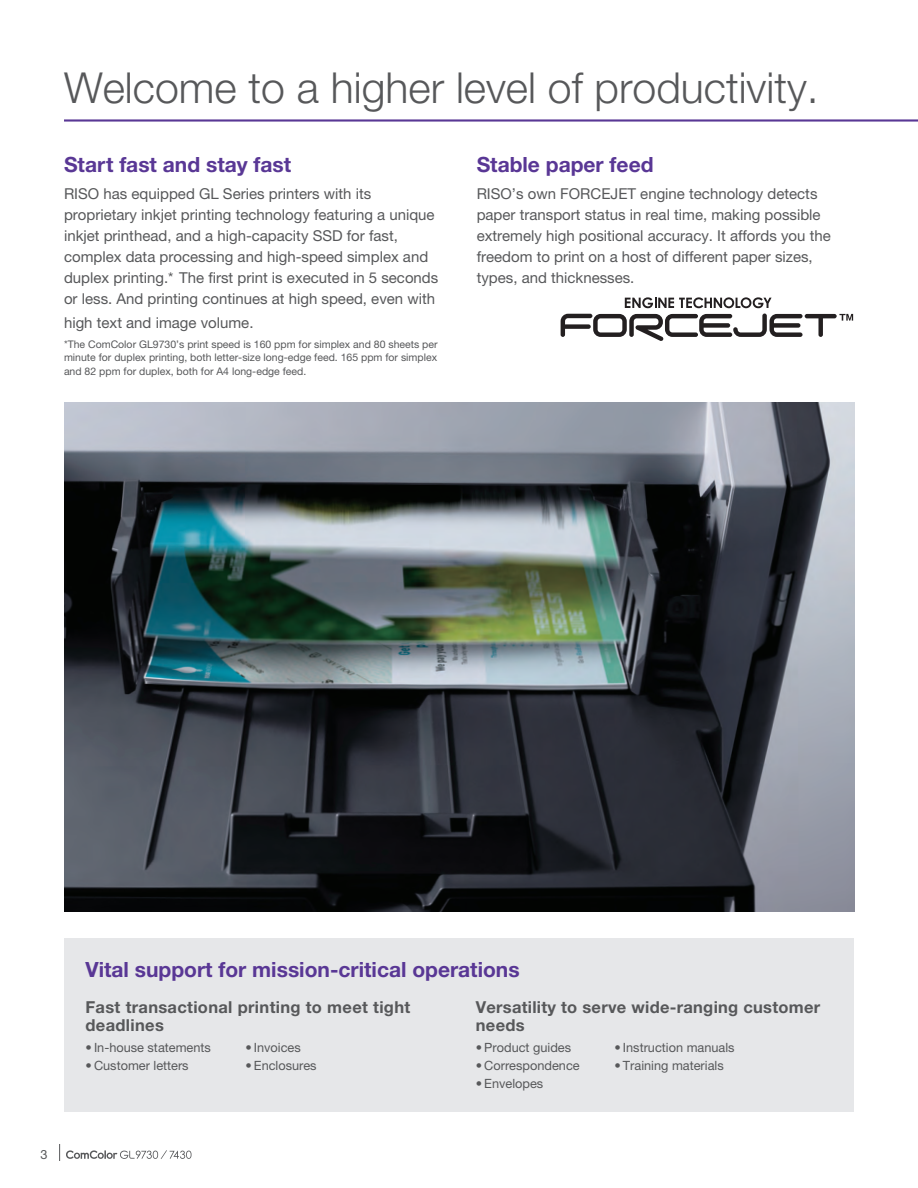
<style>
.page{position:relative;width:918px;height:1188px;background:#fff}
.page>*{position:absolute;margin:0;border:0;box-sizing:border-box;transform-origin:0 0}
.t1{font:300 42.75px "Helvetica Neue";color:#57585a}
.t2{font:700 21px "Helvetica Neue LT Pro";color:#593795}
.t3{font:700 16.5px/18px "Helvetica Neue LT Pro";letter-spacing:.02em;color:#57585a}
.t4{font:15px/21px "Helvetica Neue";color:#57585a}
.t5{font:12.75px "Helvetica Neue";color:#57585a}
.t6{font:10.5px/13.5px "Helvetica Neue";color:#57585a;text-align:justify}
</style>
<div class="page">
<img style="left:64px;top:403px;width:790px;height:508px">
<div style="left:64px;top:938px;width:790px;height:173px;background:#e6e7e9"></div>
<hr style="left:64px;top:119px;width:854px;height:3px;background:#593795">
<svg style="left:625px;top:297px;width:147px;height:11px"></svg>
<svg style="left:561px;top:314px;width:292px;height:27px"></svg>
<svg style="left:66px;top:1150px;width:126px;height:9px"></svg>
<svg style="left:59px;top:1144px;width:1px;height:17px"></svg>
<h1 class="t1" style="left:64px;top:62px;width:756px">Welcome to a higher level of productivity.</h1>
<h2 class="t2" style="left:64px;top:152px;width:229px">Start fast and stay fast</h2>
<p class="t4" style="left:64px;top:184px;width:376px">RISO has equipped GL Series printers with its proprietary inkjet printing technology featuring a unique inkjet printhead, and a high-capacity SSD for fast, complex data processing and high-speed simplex and duplex printing.* The first print is executed in 5 seconds or less. And printing continues at high speed, even with</p>
<p class="t4" style="left:64px;top:313px;width:191px">high text and image volume.</p>
<p class="t6" style="left:64px;top:337px;width:375px">*The ComColor GL9730’s print speed is 160 ppm for simplex and 80 sheets per minute for duplex printing, both letter-size long-edge feed. 165 ppm for simplex and 82 ppm for duplex, both for A4 long-edge feed.</p>
<h2 class="t2" style="left:477px;top:152px;width:178px">Stable paper feed</h2>
<p class="t4" style="left:477px;top:184px;width:356px">RISO’s own FORCEJET engine technology detects paper transport status in real time, making possible extremely high positional accuracy. It affords you the freedom to print on a host of different paper sizes, types, and thicknesses.</p>
<p class="t5" style="left:40px;top:1147px;width:9px">3</p>
<h2 class="t2" style="left:86px;top:957px;width:436px">Vital support for mission-critical operations</h2>
<p class="t3" style="left:86px;top:997px;width:326px">Fast transactional printing to meet tight deadlines</p>
<p class="t5" style="left:86px;top:1040px;width:127px">• In-house statements</p>
<p class="t5" style="left:86px;top:1058px;width:105px">• Customer letters</p>
<p class="t3" style="left:476px;top:997px;width:346px">Versatility to serve wide-ranging customer needs</p>
<p class="t5" style="left:476px;top:1040px;width:97px">• Product guides</p>
<p class="t5" style="left:476px;top:1058px;width:105px">• Correspondence</p>
<p class="t5" style="left:476px;top:1076px;width:69px">• Envelopes</p>
<p class="t5" style="left:245px;top:1040px;width:57px">• Invoices</p>
<p class="t5" style="left:245px;top:1058px;width:73px">• Enclosures</p>
<p class="t5" style="left:614px;top:1040px;width:122px">• Instruction manuals</p>
<p class="t5" style="left:614px;top:1058px;width:111px">• Training materials</p>
</div>
